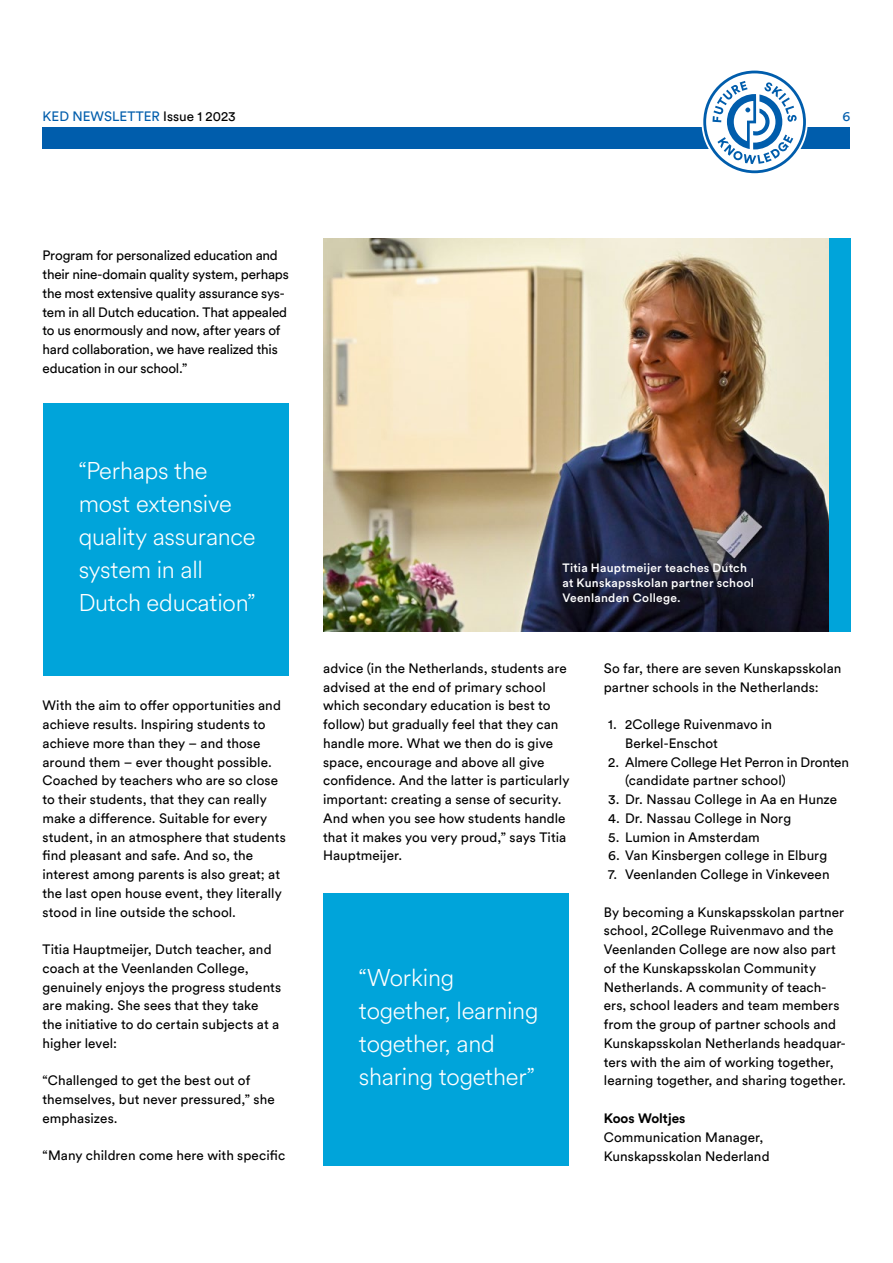
<style>
.page{position:relative;width:893px;height:1263px;background:#fff}
.page>*{position:absolute;margin:0;border:0;box-sizing:border-box;transform-origin:0 0}
.t1{font:300 24px/33px "Circular Air";letter-spacing:-.01em;color:#fff}
.t2{font:13.5px/18.8px "Circular Std";letter-spacing:.005em;color:#000}
.t3{font:13.5px/18.8px "Circular Std";letter-spacing:-.015em;color:#000}
.t4{font:13.5px "Circular Std";color:#005dac}
.t5{font:700 13.5px "Circular Std";color:#000}
.t6{font:500 12px/15px "Circular Std";letter-spacing:.02em;color:#fff}
.s1{color:#000}
</style>
<div class="page">
<div style="left:43px;top:128px;width:807px;height:21px;background:#005dac"></div>
<svg style="left:703px;top:71px;width:103px;height:102px"></svg>
<div style="left:44px;top:403px;width:245px;height:272px;background:#00a4da"></div>
<div style="left:324px;top:893px;width:245px;height:272px;background:#00a4da"></div>
<img style="left:323px;top:238px;width:506px;height:393px">
<div style="left:829px;top:238px;width:21px;height:393px;background:#00a4da"></div>
<p class="t4" style="left:43px;top:109px;width:195px">KED NEWSLETTER <span class="s1">Issue 1 2023</span></p>
<p class="t4" style="left:843px;top:109px;width:9px">6</p>
<p class="t3" style="left:43px;top:246px;width:248px">Program for personalized education and their nine-domain quality system, perhaps the most extensive quality assurance sys&shy;tem in all Dutch education. That appealed to us enormously and now, after years of hard collaboration, we have realized this education in our school.”</p>
<h1 class="t1" style="left:79px;top:453px;width:178px">“Perhaps the most extensive quality assurance system in all<br>Dutch education”</h1>
<p class="t2" style="left:43px;top:696px;width:245px">With the aim to offer opportunities and achieve results. Inspiring students to achieve more than they – and those around them – ever thought possible.<br>Coached by teachers who are so close to their students, that they can really make a difference. Suitable for every student, in an atmosphere that students find pleasant and safe. And so, the interest among parents is also great; at the last open house event, they literally stood in line outside the school.</p>
<p class="t2" style="left:43px;top:940px;width:240px">Titia Hauptmeijer, Dutch teacher, and coach at the Veenlanden College, genuinely enjoys the progress students are making. She sees that they take the initiative to do certain subjects at a higher level:</p>
<p class="t2" style="left:43px;top:1071px;width:234px">“Challenged to get the best out of themselves, but never pressured,” she emphasizes.</p>
<p class="t2" style="left:43px;top:1146px;width:244px">“Many children come here with specific</p>
<p class="t6" style="left:562px;top:560px;width:193px">Titia Hauptmeijer teaches Dutch at Kunskapsskolan partner school<br>Veenlanden College.</p>
<p class="t2" style="left:323px;top:659px;width:248px">advice (in the Netherlands, students are advised at the end of primary school which secondary education is best to follow) but gradually feel that they can handle more. What we then do is give space, encourage and above all give confidence. And the latter is particularly important: creating a sense of security.<br>And when you see how students handle that it makes you very proud,” says Titia Hauptmeijer.</p>
<p class="t2" style="left:604px;top:659px;width:239px">So far, there are seven Kunskapsskolan partner schools in the Netherlands:</p>
<p class="t2" style="left:625px;top:715px;width:149px;text-indent:-17px">1. 2College Ruivenmavo in<br>Berkel-Enschot</p>
<p class="t2" style="left:625px;top:752px;width:225px;text-indent:-17px">2. Almere College Het Perron in Dronten (candidate partner school)</p>
<p class="t2" style="left:608px;top:790px;width:231px">3. Dr. Nassau College in Aa en Hunze</p>
<p class="t2" style="left:608px;top:809px;width:185px">4. Dr. Nassau College in Norg</p>
<p class="t2" style="left:608px;top:827px;width:153px">5. Lumion in Amsterdam</p>
<p class="t2" style="left:608px;top:846px;width:221px">6. Van Kinsbergen college in Elburg</p>
<p class="t2" style="left:608px;top:865px;width:223px">7. Veenlanden College in Vinkeveen</p>
<p class="t2" style="left:604px;top:902px;width:244px">By becoming a Kunskapsskolan partner school, 2College Ruivenmavo and the Veenlanden College are now also part of the Kunskapsskolan Community Netherlands. A community of teach&shy;ers, school leaders and team members from the group of partner schools and Kunskapsskolan Netherlands headquar&shy;ters with the aim of working together, learning together, and sharing together.</p>
<p class="t5" style="left:604px;top:1109px;width:83px">Koos Woltjes</p>
<p class="t2" style="left:604px;top:1127px;width:167px">Communication Manager,<br>Kunskapsskolan Nederland</p>
<h1 class="t1" style="left:359px;top:960px;width:181px">“Working together, learning together, and sharing together”</h1>
</div>
